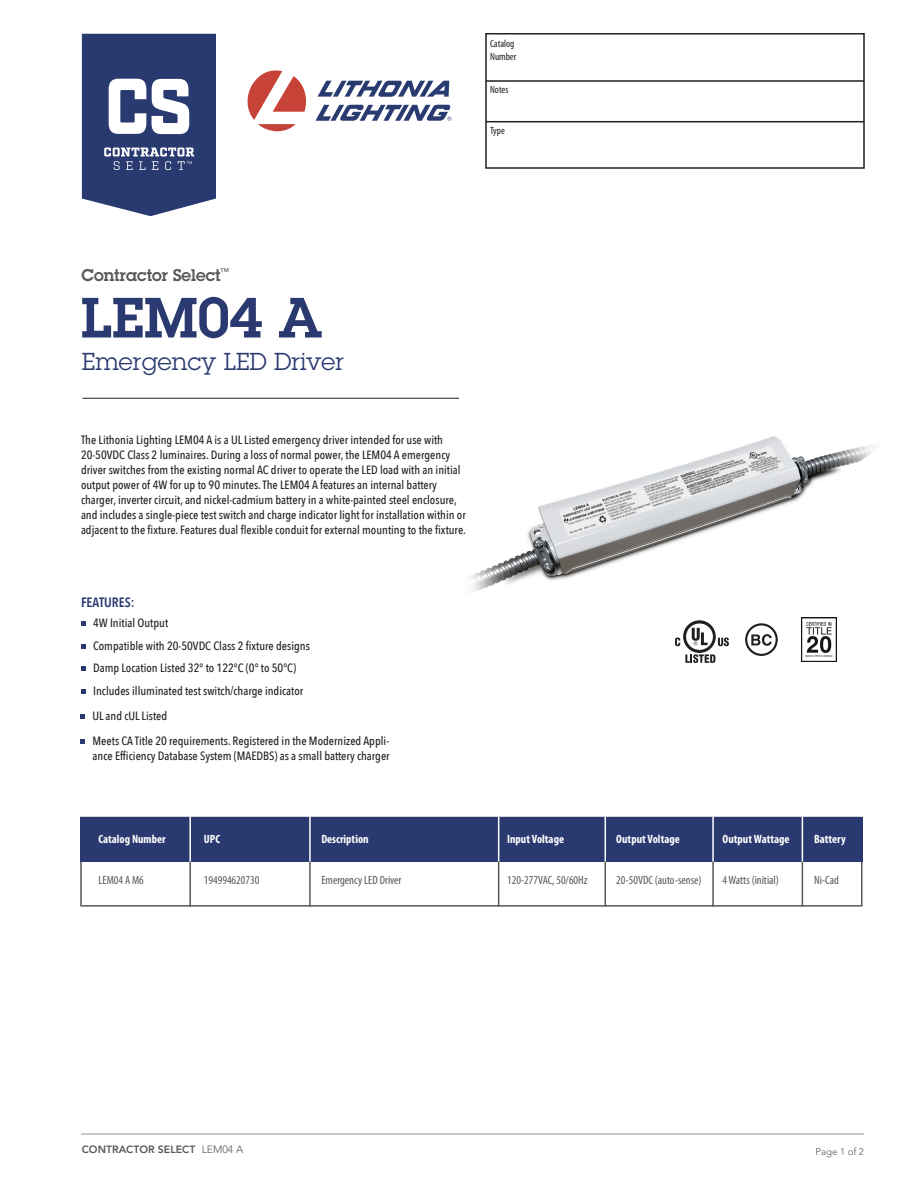
<style>
.page{position:relative;width:918px;height:1188px;background:#fff}
.page>*{position:absolute;margin:0;border:0;box-sizing:border-box;transform-origin:0 0}
.t1{font:600 55.5px "Lubalin Graph Std";color:#2a3a70}
.t2{font:24px "Lubalin Graph Std";color:#2a3a70}
.t3{font:600 16.5px "Lubalin Graph Std";color:#57585a}
.t4{font:600 13.5px "Avenir Next Condensed";color:#2a3a70}
.Body_text{font:500 12px/15px "Avenir Next Condensed";color:#231f20}
.t5{font:condensed 12px "Myriad Pro";color:#57585a}
.t6{font:700 condensed 12px "Myriad Pro";color:#fff}
.t7{font:condensed 10.5px "Myriad Pro";color:#231f20}
.t8{font:800 10.5px "Avenir LT Std";color:#57585a}
.t9{font:300 9.75px "Avenir LT Std";color:#57585a}
.t10{font:600 9.6px "Lubalin Graph Std";color:#57585a}
.s1{font-weight:300}
</style>
<div class="page">
<img style="left:469px;top:436px;width:405px;height:182px">
<div style="left:80px;top:817px;width:782px;height:90px;border:2px solid #57585a"></div>
<svg style="left:82px;top:34px;width:134px;height:182px"></svg>
<div style="left:485px;top:33px;width:380px;height:136px;border:2px solid #231f20"></div>
<hr style="left:82px;top:398px;width:377px;height:1px;background:#231f20">
<hr style="left:486px;top:80px;width:378px;height:2px;background:#231f20">
<hr style="left:486px;top:121px;width:378px;height:1px;background:#231f20">
<div style="left:80px;top:817px;width:782px;height:45px;background:#2a3a70"></div>
<svg style="left:81px;top:621px;width:4px;height:4px"></svg>
<svg style="left:81px;top:645px;width:4px;height:4px"></svg>
<svg style="left:81px;top:666px;width:4px;height:4px"></svg>
<svg style="left:675px;top:620px;width:54px;height:43px"></svg>
<hr style="left:189px;top:862px;width:2px;height:45px;background:#57585a">
<hr style="left:309px;top:862px;width:2px;height:45px;background:#57585a">
<hr style="left:498px;top:862px;width:1px;height:45px;background:#57585a">
<hr style="left:605px;top:862px;width:1px;height:45px;background:#57585a">
<hr style="left:712px;top:862px;width:2px;height:45px;background:#57585a">
<hr style="left:802px;top:862px;width:1px;height:45px;background:#57585a">
<hr style="left:802px;top:817px;width:1px;height:45px;background:#fff">
<hr style="left:712px;top:817px;width:2px;height:45px;background:#fff">
<hr style="left:605px;top:817px;width:1px;height:45px;background:#fff">
<hr style="left:498px;top:817px;width:1px;height:45px;background:#fff">
<hr style="left:309px;top:817px;width:2px;height:45px;background:#fff">
<hr style="left:189px;top:817px;width:2px;height:45px;background:#fff">
<hr style="left:81px;top:1133px;width:783px;height:2px;background:#9d9fa2">
<svg style="left:81px;top:690px;width:4px;height:4px"></svg>
<img style="left:801px;top:618px;width:36px;height:44px">
<svg style="left:745px;top:623px;width:33px;height:33px"></svg>
<svg style="left:248px;top:70px;width:58px;height:61px"></svg>
<svg style="left:318px;top:81px;width:131px;height:16px"></svg>
<svg style="left:316px;top:105px;width:135px;height:16px"></svg>
<svg style="left:80px;top:715px;width:4px;height:4px"></svg>
<svg style="left:80px;top:740px;width:5px;height:4px"></svg>
<p class="t7" style="left:490px;top:37px;width:26px">Catalog</p>
<p class="t7" style="left:490px;top:50px;width:28px">Number</p>
<p class="t7" style="left:490px;top:83px;width:20px">Notes</p>
<p class="t7" style="left:490px;top:124px;width:16px">Type</p>
<p class="t10" style="left:220px;top:265px;width:11px">™</p>
<p class="t3" style="left:82px;top:264px;width:141px">Contractor Select</p>
<p class="t1" style="left:81px;top:281px;width:242px">LEM04 A</p>
<p class="t2" style="left:82px;top:347px;width:264px">Emergency LED Driver</p>
<p class="Body_text" style="left:81px;top:432px;width:387px">The Lithonia Lighting LEM04 A is a UL Listed emergency driver intended for use with 20-50VDC Class 2 luminaires. During a loss of normal power, the LEM04 A emergency driver switches from the existing normal AC driver to operate the LED load with an initial output power of 4W for up to 90 minutes. The LEM04 A features an internal battery charger, inverter circuit, and nickel-cadmium battery in a white-painted steel enclosure, and includes a single-piece test switch and charge indicator light for installation within or adjacent to the fixture. Features dual flexible conduit for external mounting to the fixture.</p>
<p class="t4" style="left:81px;top:590px;width:55px">FEATURES:</p>
<p class="Body_text" style="left:93px;top:615px;width:77px">4W Initial Output</p>
<p class="Body_text" style="left:93px;top:638px;width:218px">Compatible with 20-50VDC Class 2 fixture designs</p>
<p class="Body_text" style="left:93px;top:660px;width:204px">Damp Location Listed 32° to 122°C (0° to 50°C)</p>
<p class="Body_text" style="left:93px;top:683px;width:212px">Includes illuminated test switch/charge indicator</p>
<p class="Body_text" style="left:92px;top:708px;width:76px">UL and cUL Listed</p>
<p class="Body_text" style="left:93px;top:734px;width:299px;line-height:14.4px">Meets CA Title 20 requirements. Registered in the Modernized Appli&shy;ance Efficiency Database System (MAEDBS) as a small battery charger</p>
<p class="t6" style="left:98px;top:832px;width:69px">Catalog Number</p>
<p class="t6" style="left:204px;top:832px;width:18px">UPC</p>
<p class="t6" style="left:321px;top:832px;width:49px">Description</p>
<p class="t6" style="left:507px;top:832px;width:58px">Input Voltage</p>
<p class="t6" style="left:616px;top:832px;width:65px">Output Voltage</p>
<p class="t6" style="left:722px;top:832px;width:69px">Output Wattage</p>
<p class="t6" style="left:814px;top:832px;width:33px">Battery</p>
<p class="t5" style="left:98px;top:873px;width:47px">LEM04 A M6</p>
<p class="t5" style="left:204px;top:873px;width:57px">194994620730</p>
<p class="t5" style="left:321px;top:873px;width:82px">Emergency LED Driver</p>
<p class="t5" style="left:507px;top:873px;width:82px">120-277VAC, 50/60Hz</p>
<p class="t5" style="left:616px;top:873px;width:87px">20-50VDC (auto-sense)</p>
<p class="t5" style="left:722px;top:873px;width:58px">4 Watts (initial)</p>
<p class="t5" style="left:814px;top:873px;width:26px">Ni-Cad</p>
<p class="t8" style="left:82px;top:1143px;width:163px">CONTRACTOR SELECT <span class="s1">LEM04 A</span></p>
<p class="t9" style="left:816px;top:1146px;width:50px">Page 1 of 2</p>
</div>
